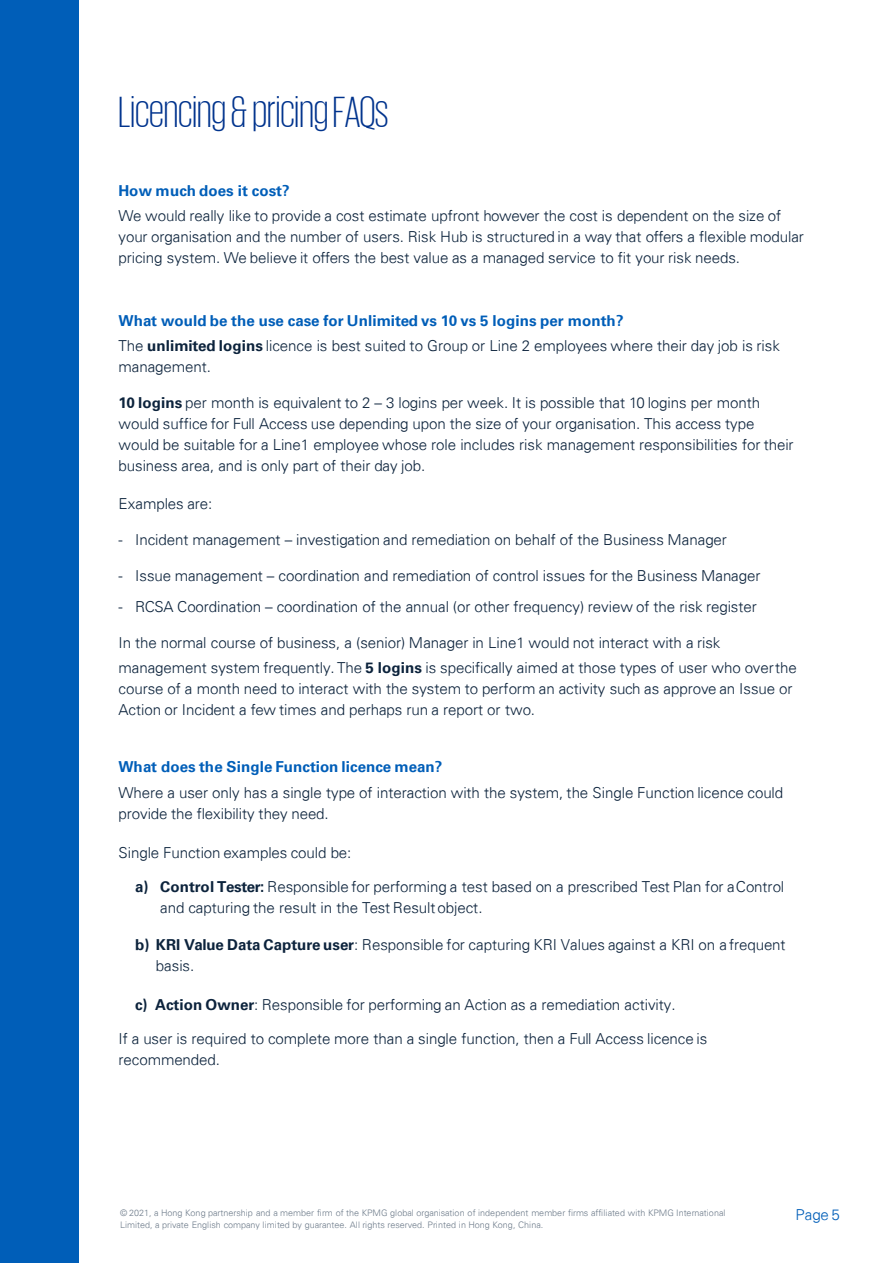
<style>
.page{position:relative;width:893px;height:1263px;background:#fff}
.page>*{position:absolute;margin:0;border:0;box-sizing:border-box;transform-origin:0 0}
.t1{font:300 45px "KPMG";color:#00338d}
.t2{font:300 15.15px/21px "Univers 45";letter-spacing:-.01em;color:#0c233c}
.t3{font:700 15.15px "Univers 65";letter-spacing:.01em;color:#005eb8}
.t4{font:300 15.15px "Univers 45";color:#005eb8}
.t5{font:300 9px/11.9px "Univers 45";letter-spacing:.005em;color:#6d7b8a}
.s1{font-family:"Univers 65";font-weight:700}
.s2{font-family:"Universfor KPMG"}
</style>
<div class="page">
<div style="left:0;top:0;width:78px;height:1263px;background:#005eb8"></div>
<h1 class="t1" style="left:118px;top:90px;width:272px">Licencing &amp; pricingFAQs</h1>
<p class="t3" style="left:118px;top:181px;width:172px">How much does it cost?</p>
<p class="t2" style="left:118px;top:205px;width:687px">We would really like to provide a cost estimate upfront however the cost is dependent on the size of your organisation and the number of users. Risk Hub is structured in a way that offers a flexible modular pricing system. We believe it offers the best value as a managed service to fit your risk needs.</p>
<p class="t3" style="left:118px;top:311px;width:506px">What would be the use case for Unlimited vs 10 vs 5 logins per month?</p>
<p class="t2" style="left:118px;top:335px;width:662px">The <span class="s1">unlimited logins</span> licence is best suited to Group or Line 2 employees where their day job is risk management.</p>
<p class="t2" style="left:118px;top:392px;width:676px"><span class="s1">10 logins</span> per month is equivalent to 2 – 3 logins per week. It is possible that 10 logins per month would suffice for Full Access use depending upon the size of your organisation. This access type would be suitable for a Line1 employee whose role includes risk management responsibilities for their business area, and is only part of their day job.</p>
<p class="t2" style="left:118px;top:493px;width:95px">Examples are:</p>
<p class="t2" style="left:118px;top:529px;width:610px">- Incident management – investigation and remediation on behalf of the Business Manager</p>
<p class="t2" style="left:118px;top:565px;width:643px">- Issue management – coordination and remediation of control issues for the Business Manager</p>
<p class="t2" style="left:118px;top:596px;width:639px">- RCSA Coordination – coordination of the annual (or other frequency) review of the risk register</p>
<p class="t2" style="left:118px;top:630px;width:680px;line-height:24.9px">In the normal course of business, a (senior) Manager in Line1 would not interact with a risk management system frequently. The <span class="s1">5 logins</span> is specifically aimed at those types of user who overthe</p>
<p class="t2" style="left:118px;top:677px;width:675px">course of a month need to interact with the system to perform an activity such as approve an Issue or<br>Action or Incident a few times and perhaps run a report or two.</p>
<p class="t3" style="left:118px;top:758px;width:325px">What does the Single Function licence mean?</p>
<p class="t2" style="left:118px;top:782px;width:666px">Where a user only has a single type of interaction with the system, the Single Function licence could provide the flexibility they need.</p>
<p class="t2" style="left:118px;top:842px;width:234px">Single Function examples could be:</p>
<p class="t2" style="left:160px;top:876px;width:625px;text-indent:-25px"><span class="s1">a) Control Tester:</span> Responsible for performing a test based on a prescribed Test Plan for aControl and capturing the result in the Test Result object.</p>
<p class="t2" style="left:156px;top:933px;width:631px;text-indent:-21px"><span class="s1">b) KRI Value Data Capture user</span>: Responsible for capturing KRI Values against a KRI on a frequent basis.</p>
<p class="t2" style="left:135px;top:994px;width:542px"><span class="s1">c) Action Owner</span>: Responsible for performing an Action as a remediation activity.</p>
<p class="t2" style="left:118px;top:1028px;width:590px">If a user is required to complete more than a single function, then a Full Access licence is recommended.</p>
<p class="t5" style="left:120px;top:1207px;width:606px"><span class="s2">©</span> 2021, a Hong Kong partnership and a member firm of the KPMG global organisation of independent member firms affiliated with KPMG International<br>Limited, a private English company limited by guarantee. All rights reserved. Printed in Hong Kong, China.</p>
<p class="t4" style="left:795px;top:1205px;width:46px">Page 5</p>
</div>
